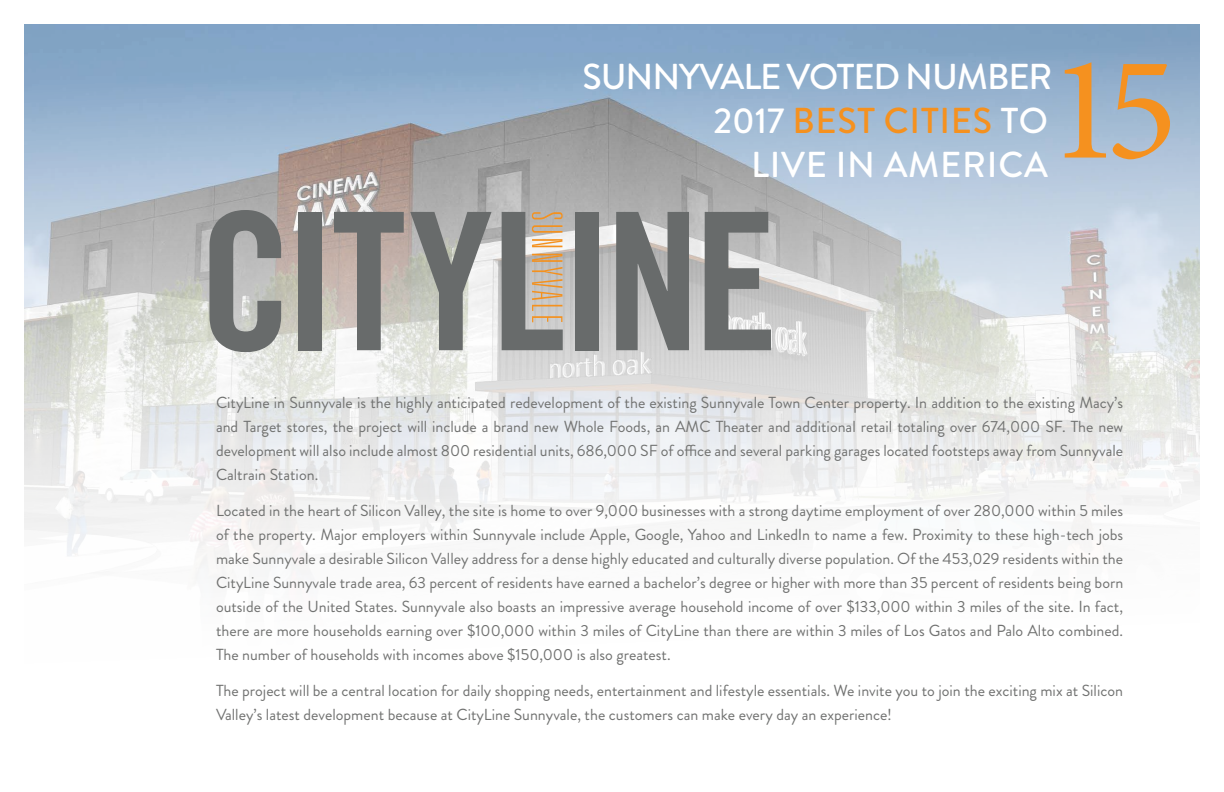
<style>
.page{position:relative;width:1224px;height:792px;background:#fff}
.page>*{position:absolute;margin:0;border:0;box-sizing:border-box;transform-origin:0 0}
.t1{font:150px "Minion Pro";color:#f5911f}
.t2{font:500 36px/44px "Brandon Grotesque";letter-spacing:.02em;color:#fff;text-align:right}
.t3{font:500 36px "Brandon Grotesque";letter-spacing:-.03em;color:#fff}
.t4{font:16px/24px "Brandon Grotesque";color:#717271;text-align:justify}
.s1{color:#f5911f}
</style>
<div class="page">
<img style="left:24px;top:24px;width:1176px;height:545px">
<svg style="left:210px;top:210px;width:71px;height:142px;background:#8e908e"></svg>
<div style="left:298px;top:212px;width:24px;height:138px;background:#686b6b"></div>
<svg style="left:334px;top:212px;width:70px;height:138px;background:#a19c98"></svg>
<svg style="left:410px;top:212px;width:81px;height:138px"></svg>
<div style="left:575px;top:212px;width:24px;height:138px;background:#686b6b"></div>
<svg style="left:616px;top:212px;width:73px;height:138px;background:#808282"></svg>
<svg style="left:705px;top:212px;width:66px;height:138px;background:#8e9090"></svg>
<svg style="left:502px;top:212px;width:61px;height:138px;background:#9e968a"></svg>
<h2 class="t3" style="left:582px;top:52px;width:471px">SUNNYVALE VOTED NUMBER</h2>
<h1 class="t1" style="left:1048px;top:9px;width:130px">15</h1>
<h2 class="t2" style="left:713px;top:99px;width:336px">2017 <span class="s1">BEST CITIES</span> TO<br>LIVE IN AMERICA</h2>
<p class="t4" style="left:216px;top:390px;width:909px">CityLine in Sunnyvale is the highly anticipated redevelopment of the existing Sunnyvale Town Center property. In addition to the existing Macy’s and Target stores, the project will include a brand new Whole Foods, an AMC Theater and additional retail totaling over 674,000 SF. The new development will also include almost 800 residential units, 686,000 SF of office and several parking garages located footsteps away from Sunnyvale Caltrain Station.</p>
<p class="t4" style="left:216px;top:498px;width:909px">Located in the heart of Silicon Valley, the site is home to over 9,000 businesses with a strong daytime employment of over 280,000 within 5 miles of the property. Major employers within Sunnyvale include Apple, Google, Yahoo and LinkedIn to name a few. Proximity to these high-tech jobs make Sunnyvale a desirable Silicon Valley address for a dense highly educated and culturally diverse population. Of the 453,029 residents within the CityLine Sunnyvale trade area, 63 percent of residents have earned a bachelor’s degree or higher with more than 35 percent of residents being born outside of the United States. Sunnyvale also boasts an impressive average household income of over $133,000 within 3 miles of the site. In fact, there are more households earning over $100,000 within 3 miles of CityLine than there are within 3 miles of Los Gatos and Palo Alto combined.<br>The number of households with incomes above $150,000 is also greatest.</p>
<p class="t4" style="left:216px;top:678px;width:909px">The project will be a central location for daily shopping needs, entertainment and lifestyle essentials. We invite you to join the exciting mix at Silicon<br>Valley’s latest development because at CityLine Sunnyvale, the customers can make every day an experience!</p>
</div>
